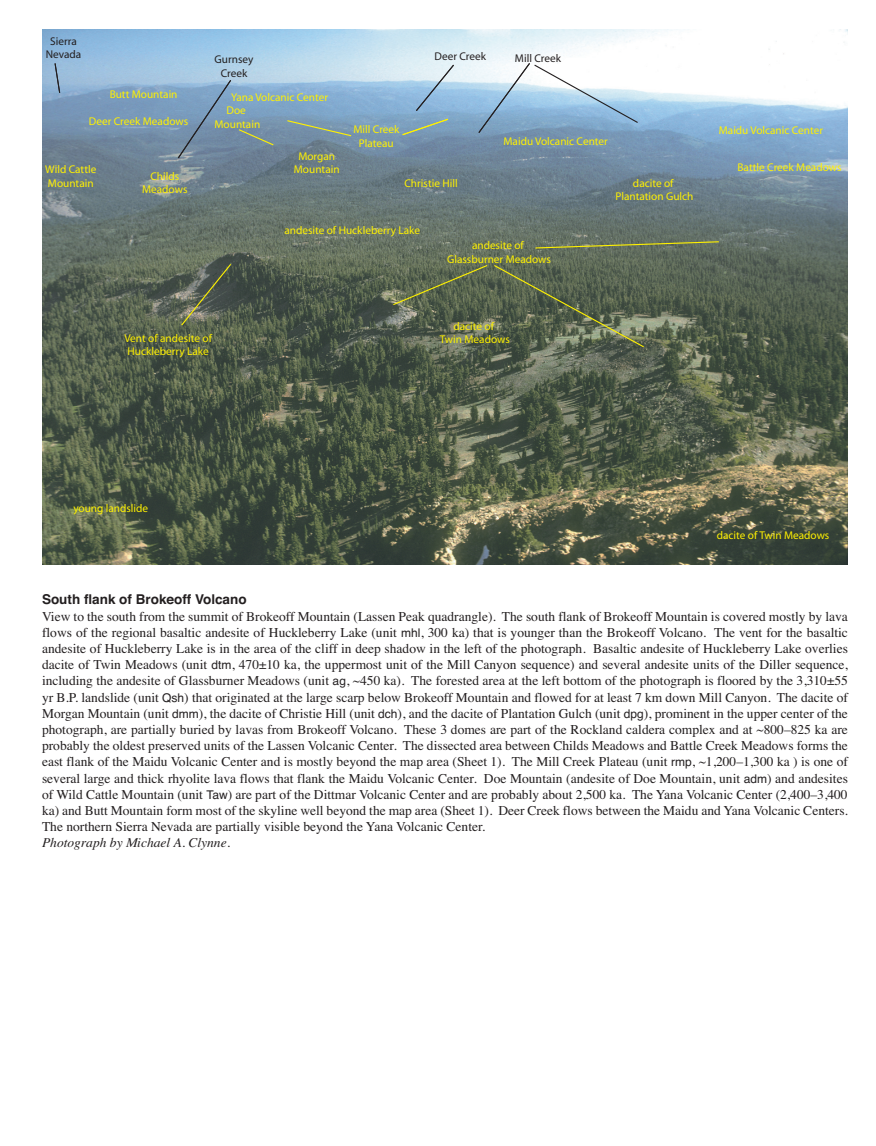
<style>
.page{position:relative;width:876px;height:1146px;background:#fff}
.page>*{position:absolute;margin:0;border:0;box-sizing:border-box;transform-origin:0 0}
.t1{font:13.5px/16.2px "Times";color:#231f20;text-align:justify}
.t2{font:italic 13.5px "Times";color:#231f20}
.t3{font:700 13.5px "Helvetica";color:#231f20}
.t4{font:11.25px/13.5px "Myriad";color:#fff101;text-align:center}
.t5{font:11.25px/13.5px "Myriad";color:#231f20;text-align:center}
.s1{font-family:"Helvetica";font-size:12px}
</style>
<div class="page">
<img style="left:42px;top:30px;width:805px;height:534px">
<svg style="left:54px;top:62px;width:7px;height:32px"></svg>
<svg style="left:286px;top:119px;width:66px;height:18px"></svg>
<svg style="left:401px;top:118px;width:48px;height:18px"></svg>
<svg style="left:392px;top:264px;width:253px;height:84px;background:#5d6851"></svg>
<svg style="left:534px;top:241px;width:186px;height:8px"></svg>
<svg style="left:415px;top:63px;width:40px;height:49px;background:#adcae1"></svg>
<svg style="left:477px;top:62px;width:162px;height:72px"></svg>
<svg style="left:180px;top:263px;width:52px;height:64px;background:#5f6656"></svg>
<svg style="left:177px;top:79px;width:98px;height:80px;background:#7b98b4"></svg>
<p class="t5" style="left:46px;top:35px;width:37px">Sierra<br>Nevada</p>
<p class="t4" style="left:110px;top:88px;width:69px">Butt Mountain</p>
<p class="t4" style="left:89px;top:116px;width:101px">Deer Creek Meadows</p>
<p class="t4" style="left:45px;top:163px;width:53px;text-align:left">Wild Cattle<br>Mountain</p>
<p class="t4" style="left:142px;top:170px;width:47px">Childs<br>Meadows</p>
<p class="t5" style="left:215px;top:54px;width:40px">Gurnsey<br>Creek</p>
<p class="t4" style="left:231px;top:91px;width:98px">Yana Volcanic Center</p>
<p class="t4" style="left:214px;top:104px;width:47px">Doe<br>Mountain</p>
<p class="t4" style="left:294px;top:150px;width:47px">Morgan<br>Mountain</p>
<p class="t5" style="left:434px;top:50px;width:53px">Deer Creek</p>
<p class="t5" style="left:515px;top:52px;width:48px">Mill Creek</p>
<p class="t4" style="left:353px;top:124px;width:48px">Mill Creek<br>Plateau</p>
<p class="t4" style="left:404px;top:178px;width:55px">Christie Hill</p>
<p class="t4" style="left:503px;top:135px;width:106px">Maidu Volcanic Center</p>
<p class="t4" style="left:615px;top:177px;width:79px">dacite of<br>Plantation Gulch</p>
<p class="t4" style="left:284px;top:224px;width:137px">andesite of Huckleberry Lake</p>
<p class="t4" style="left:447px;top:240px;width:105px">andesite of<br>Glassburner Meadows</p>
<p class="t4" style="left:124px;top:332px;width:89px;text-align:left">Vent of andesite of<br>Huckleberry Lake</p>
<p class="t4" style="left:440px;top:320px;width:72px">dacite of<br>Twin Meadows</p>
<p class="t4" style="left:718px;top:125px;width:106px">Maidu Volcanic Center</p>
<p class="t4" style="left:737px;top:162px;width:105px">Battle Creek Meadows</p>
<p class="t4" style="left:73px;top:503px;width:76px">young landslide</p>
<p class="t4" style="left:716px;top:529px;width:114px">dacite of Twin Meadows</p>
<p class="t3" style="left:42px;top:594px;width:206px">South flank of Brokeoff Volcano</p>
<p class="t1" style="left:42px;top:609px;width:807px">View to the south from the summit of Brokeoff Mountain (Lassen Peak quadrangle). The south flank of Brokeoff Mountain is covered mostly by lava flows of the regional basaltic andesite of Huckleberry Lake (unit <span class="s1">mhl</span>, 300 ka) that is younger than the Brokeoff Volcano. The vent for the basaltic andesite of Huckleberry Lake is in the area of the cliff in deep shadow in the left of the photograph. Basaltic andesite of Huckleberry Lake overlies dacite of Twin Meadows (unit <span class="s1">dtm</span>, 470±10 ka, the uppermost unit of the Mill Canyon sequence) and several andesite units of the Diller sequence, including the andesite of Glassburner Meadows (unit <span class="s1">ag</span>, ~450 ka). The forested area at the left bottom of the photograph is floored by the 3,310±55 yr B.P. landslide (unit <span class="s1">Qsh</span>) that originated at the large scarp below Brokeoff Mountain and flowed for at least 7 km down Mill Canyon. The dacite of Morgan Mountain (unit <span class="s1">dmm</span>), the dacite of Christie Hill (unit <span class="s1">dch</span>), and the dacite of Plantation Gulch (unit <span class="s1">dpg</span>), prominent in the upper center of the photograph, are partially buried by lavas from Brokeoff Volcano. These 3 domes are part of the Rockland caldera complex and at ~800–825 ka are probably the oldest preserved units of the Lassen Volcanic Center. The dissected area between Childs Meadows and Battle Creek Meadows forms the east flank of the Maidu Volcanic Center and is mostly beyond the map area (Sheet 1). The Mill Creek Plateau (unit <span class="s1">rmp</span>, ~1,200–1,300 ka ) is one of several large and thick rhyolite lava flows that flank the Maidu Volcanic Center. Doe Mountain (andesite of Doe Mountain, unit <span class="s1">adm</span>) and andesites of Wild Cattle Mountain (unit <span class="s1">Taw</span>) are part of the Dittmar Volcanic Center and are probably about 2,500 ka. The Yana Volcanic Center (2,400–3,400 ka) and Butt Mountain form most of the skyline well beyond the map area (Sheet 1). Deer Creek flows between the Maidu and Yana Volcanic Centers.<br>The northern Sierra Nevada are partially visible beyond the Yana Volcanic Center.</p>
<p class="t2" style="left:42px;top:838px;width:189px">Photograph by Michael A. Clynne.</p>
</div>
